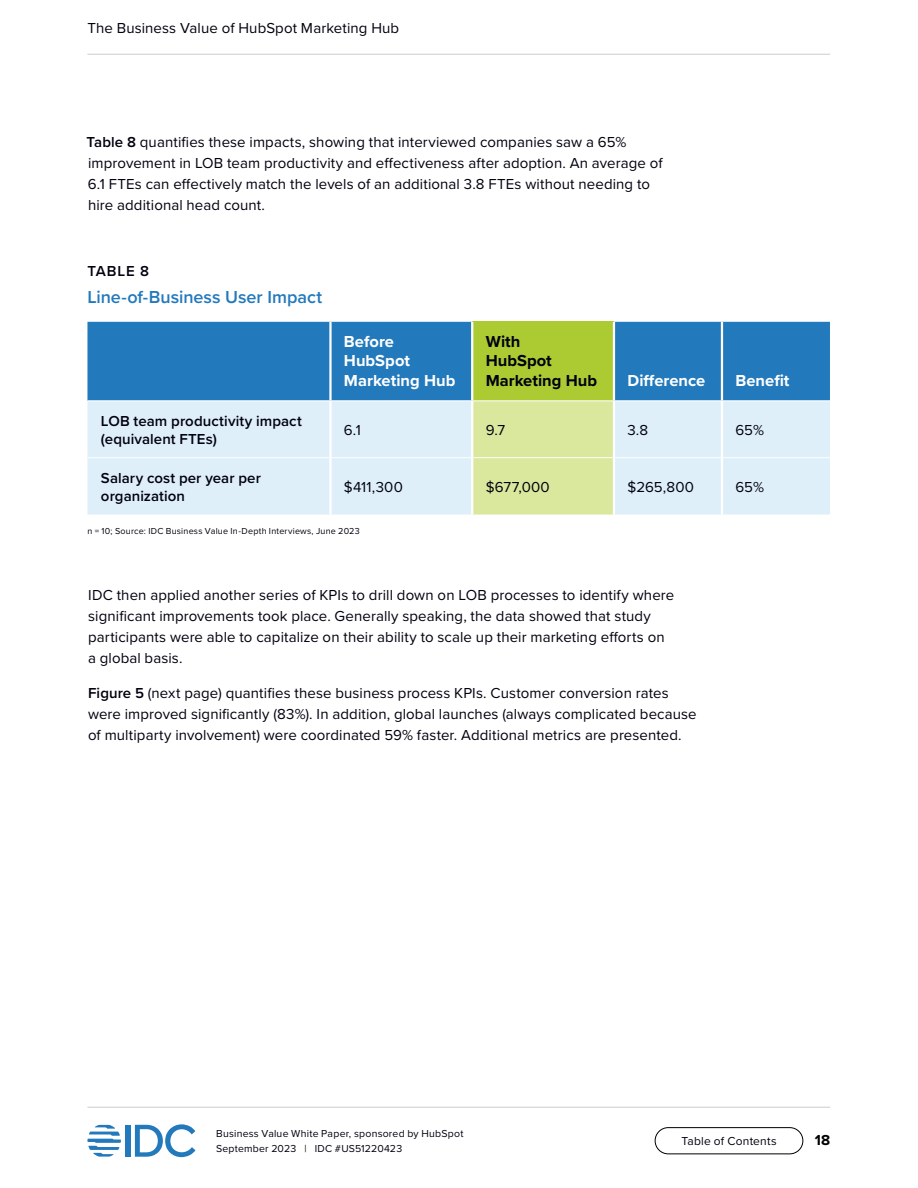
<style>
.page{position:relative;width:918px;height:1188px;background:#fff}
.page>*{position:absolute;margin:0;border:0;box-sizing:border-box;transform-origin:0 0}
.Table_-_Heading{font:600 18px "Proxima Nova";letter-spacing:-.005em;color:#2279bc}
.Table_-_Column_title__left_align{font:700 16.5px/19.5px "Proxima Nova";color:#fff}
.Table___Column_title_highlighted{font:700 16.5px/19.5px "Proxima Nova";letter-spacing:.005em;color:#01010f}
.Table_-_Text__left_align{font:15px/21px "Proxima Nova";letter-spacing:.005em;color:#01010f}
.Table___Row_title{font:600 15px/18px "Proxima Nova";letter-spacing:.005em;color:#01010f}
.Table_-_Identifier{font:600 15px "Proxima Nova";letter-spacing:.055em;color:#01010f}
.t1{font:700 15px "Proxima Nova";color:#000}
.t2{font:12px "Proxima Nova";letter-spacing:.015em;color:#01010f}
.t3{font:10.5px/15px "Proxima Nova";letter-spacing:.02em;color:#01010f}
.Table_-_Notes_and_sources{font:9px "Proxima Nova";letter-spacing:.025em;color:#01010f}
.s1{font-weight:600}
</style>
<div class="page">
<div style="left:126px;top:1125px;width:5px;height:32px;background:#2279bc"></div>
<svg style="left:135px;top:1124px;width:60px;height:33px"></svg>
<svg style="left:87px;top:1125px;width:34px;height:32px"></svg>
<div style="left:655px;top:1127px;width:148px;height:27px;border:1px solid #000;border-radius:13px"></div>
<hr style="left:87px;top:54px;width:743px;height:1px;background:#ccc">
<hr style="left:87px;top:1107px;width:743px;height:1px;background:#ccc">
<div style="left:87px;top:322px;width:743px;height:78px;background:#2279bc"></div>
<div style="left:472px;top:322px;width:142px;height:79px;background:#accb32"></div>
<div style="left:87px;top:401px;width:743px;height:114px;background:#dfeffa"></div>
<div style="left:473px;top:401px;width:140px;height:114px;background:#d9e89c"></div>
<hr style="left:721px;top:401px;width:2px;height:56px;background:#fff">
<hr style="left:721px;top:458px;width:2px;height:57px;background:#fff">
<hr style="left:473px;top:457px;width:140px;height:1px;background:#fff">
<hr style="left:615px;top:457px;width:107px;height:1px;background:#fff">
<hr style="left:722px;top:457px;width:108px;height:1px;background:#fff">
<hr style="left:87px;top:457px;width:242px;height:1px;background:#fff">
<hr style="left:332px;top:457px;width:139px;height:1px;background:#fff">
<hr style="left:329px;top:322px;width:3px;height:78px;background:#fff">
<hr style="left:721px;top:322px;width:2px;height:78px;background:#fff">
<hr style="left:471px;top:322px;width:2px;height:78px;background:#fff">
<hr style="left:613px;top:322px;width:2px;height:78px;background:#fff">
<hr style="left:329px;top:401px;width:3px;height:57px;background:#fff">
<hr style="left:329px;top:458px;width:3px;height:57px;background:#fff">
<hr style="left:472px;top:400px;width:142px;height:1px;background:#fff">
<hr style="left:471px;top:401px;width:2px;height:57px;background:#fff">
<hr style="left:613px;top:401px;width:2px;height:57px;background:#fff">
<hr style="left:471px;top:458px;width:2px;height:57px;background:#fff">
<hr style="left:613px;top:458px;width:2px;height:57px;background:#fff">
<p class="Table_-_Text__left_align" style="left:87px;top:17px;width:313px">The Business Value of HubSpot Marketing Hub</p>
<p class="Table_-_Text__left_align" style="left:87px;top:131px;width:578px"><span class="s1">Table 8</span> quantifies these impacts, showing that interviewed companies saw a 65% improvement in LOB team productivity and effectiveness after adoption. An average of 6.1 FTEs can effectively match the levels of an additional 3.8 FTEs without needing to hire additional head count.</p>
<p class="Table_-_Identifier" style="left:87px;top:260px;width:63px">TABLE 8</p>
<p class="Table_-_Heading" style="left:87px;top:284px;width:236px">Line-of-Business User Impact</p>
<p class="Table_-_Column_title__left_align" style="left:344px;top:331px;width:113px">Before<br>HubSpot<br>Marketing Hub</p>
<p class="Table___Column_title_highlighted" style="left:486px;top:331px;width:113px">With<br>HubSpot<br>Marketing Hub</p>
<p class="Table_-_Column_title__left_align" style="left:627px;top:370px;width:79px">Difference</p>
<p class="Table_-_Column_title__left_align" style="left:735px;top:370px;width:56px">Benefit</p>
<p class="Table___Row_title" style="left:101px;top:412px;width:202px">LOB team productivity impact (equivalent FTEs)</p>
<p class="Table_-_Text__left_align" style="left:344px;top:419px;width:19px">6.1</p>
<p class="Table_-_Text__left_align" style="left:486px;top:419px;width:21px">9.7</p>
<p class="Table_-_Text__left_align" style="left:627px;top:419px;width:22px">3.8</p>
<p class="Table_-_Text__left_align" style="left:735px;top:419px;width:30px">65%</p>
<p class="Table___Row_title" style="left:101px;top:469px;width:161px">Salary cost per year per organization</p>
<p class="Table_-_Text__left_align" style="left:344px;top:476px;width:60px">$411,300</p>
<p class="Table_-_Text__left_align" style="left:486px;top:476px;width:65px">$677,000</p>
<p class="Table_-_Text__left_align" style="left:627px;top:476px;width:68px">$265,800</p>
<p class="Table_-_Text__left_align" style="left:735px;top:476px;width:30px">65%</p>
<p class="Table_-_Notes_and_sources" style="left:87px;top:524px;width:274px">n = 10; Source: IDC Business Value In-Depth Interviews, June 2023</p>
<p class="Table_-_Text__left_align" style="left:88px;top:584px;width:588px">IDC then applied another series of KPIs to drill down on LOB processes to identify where significant improvements took place. Generally speaking, the data showed that study participants were able to capitalize on their ability to scale up their marketing efforts on a global basis.</p>
<p class="Table_-_Text__left_align" style="left:88px;top:682px;width:610px"><span class="s1">Figure 5</span> (next page) quantifies these business process KPIs. Customer conversion rates were improved significantly (83%). In addition, global launches (always complicated because of multiparty involvement) were coordinated 59% faster. Additional metrics are presented.</p>
<p class="t3" style="left:216px;top:1126px;width:249px">Business Value White Paper, sponsored by HubSpot<br>September 2023 | IDC #US51220423</p>
<p class="t2" style="left:681px;top:1132px;width:97px">Table of Contents</p>
<p class="t1" style="left:815px;top:1129px;width:17px">18</p>
</div>
